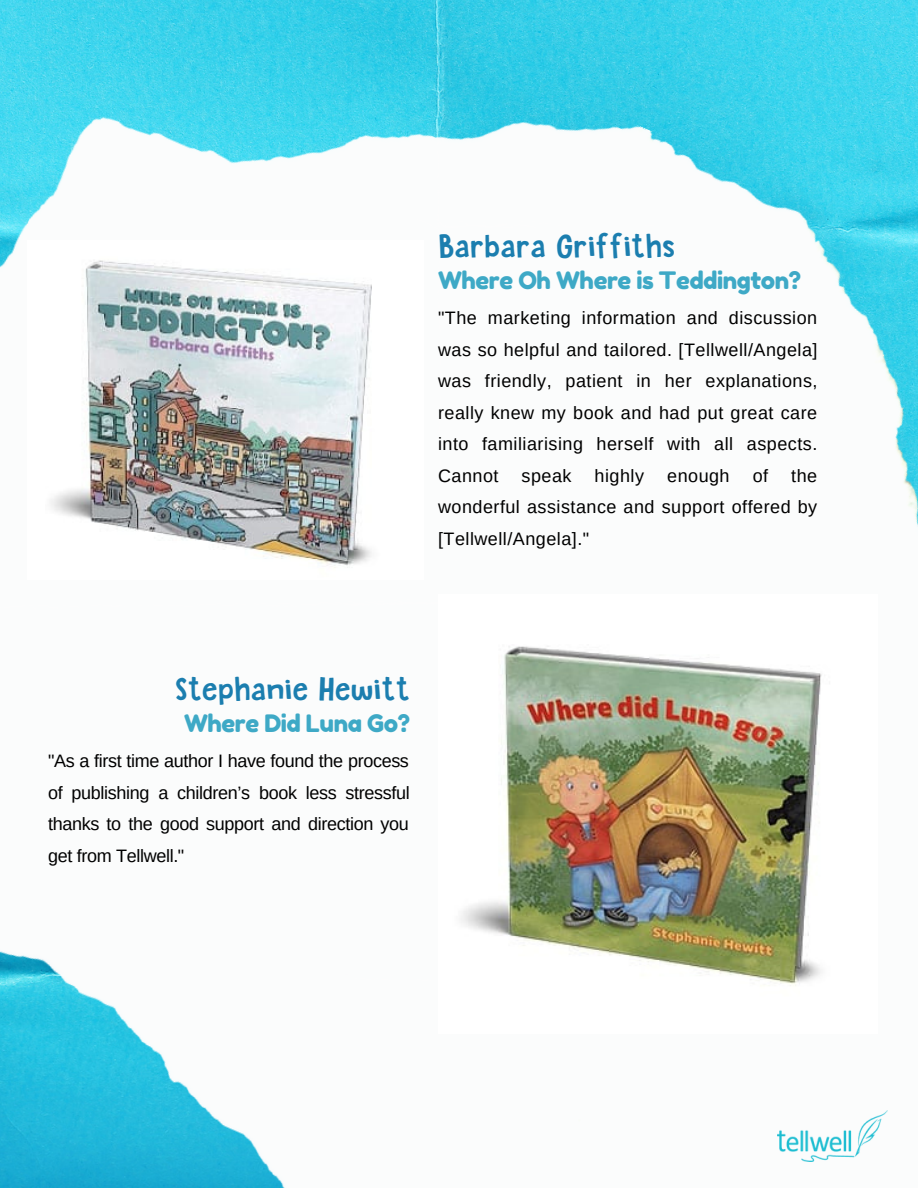
<style>
.page{position:relative;width:918px;height:1188px;background:#fff}
.page>*{position:absolute;margin:0;border:0;box-sizing:border-box;transform-origin:0 0}
.t1{font:30px "DK Sugary Pancake";letter-spacing:-.02em;color:#1b7eaf}
.t2{font:24px "Fredoka One";letter-spacing:-.02em;color:#3ea9c6}
.t3{font:18px/31.5px "Arimo";letter-spacing:.025em;color:#000;text-align:justify}
</style>
<div class="page">
<img style="left:0;top:0;width:918px;height:1188px">
<img style="left:28px;top:241px;width:396px;height:338px">
<img style="left:438px;top:594px;width:440px;height:440px">
<img style="left:778px;top:1111px;width:110px;height:50px">
<p class="t1" style="left:438px;top:234px;width:239px">Barbara Griffiths</p>
<p class="t2" style="left:438px;top:266px;width:365px">Where Oh Where is Teddington?</p>
<p class="t3" style="left:438px;top:302px;width:381px">"The marketing information and discussion was so helpful and tailored. [Tellwell/Angela] was friendly, patient in her explanations, really knew my book and had put great care into familiarising herself with all aspects.<br>Cannot</p>
<p class="t3" style="left:438px;top:460px;width:381px;text-indent:353px">the wonderful assistance and support offered by [Tellwell/Angela]."</p>
<p class="t3" style="left:522px;top:460px;width:51px">speak</p>
<p class="t3" style="left:595px;top:460px;width:51px">highly</p>
<p class="t3" style="left:667px;top:460px;width:64px">enough</p>
<p class="t3" style="left:753px;top:460px;width:17px">of</p>
<p class="t1" style="left:175px;top:677px;width:237px">Stephanie Hewitt</p>
<p class="t2" style="left:184px;top:709px;width:228px">Where Did Luna Go?</p>
<p class="t3" style="left:48px;top:745px;width:363px">"As a first time author I have found the process of publishing a children’s book less stressful thanks to the good support and direction you get from Tellwell."</p>
</div>
